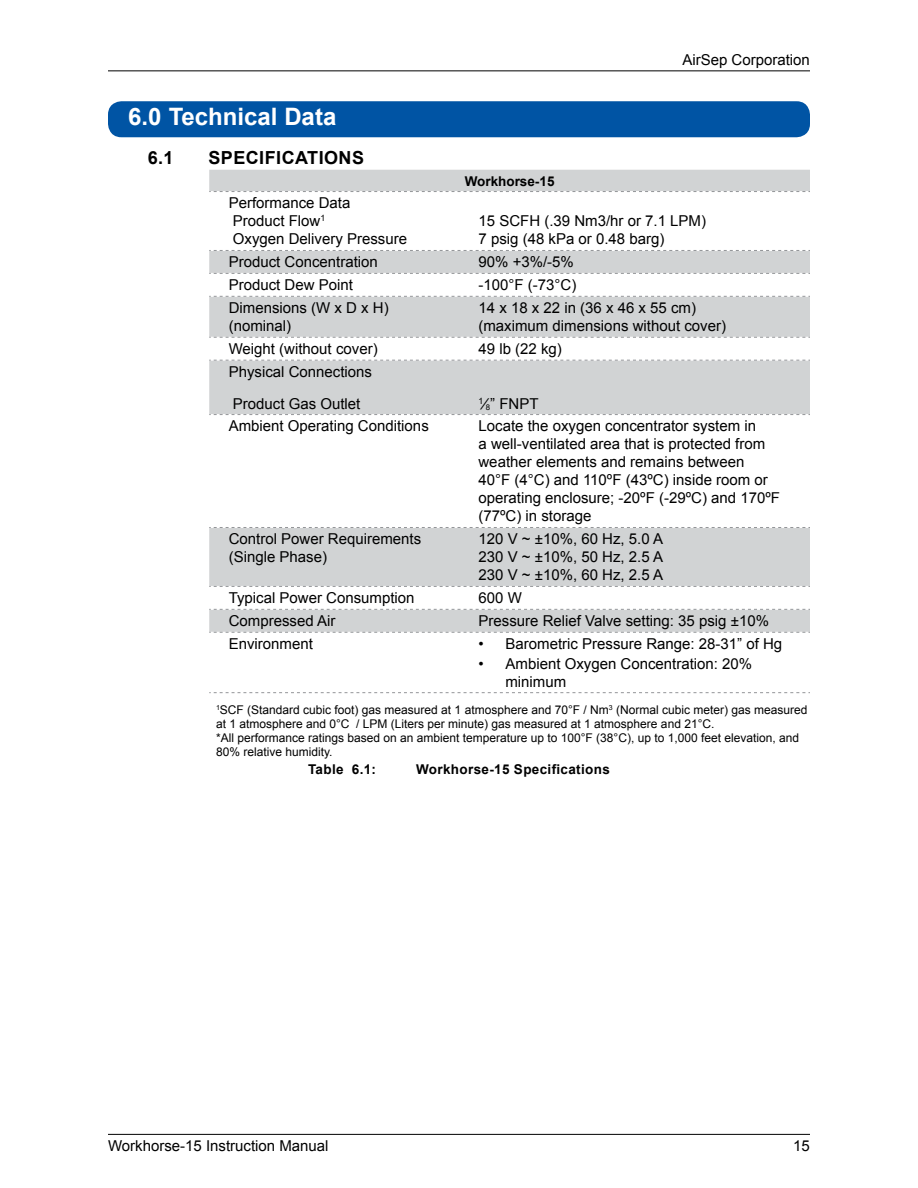
<style>
.page{position:relative;width:918px;height:1188px;background:#fff}
.page>*{position:absolute;margin:0;border:0;box-sizing:border-box;transform-origin:0 0}
.t1{font:700 24px "Arial";color:#fff}
.t2{font:700 18px "Arial";letter-spacing:.025em;color:#000}
.t3{font:15px/18px "Arial";color:#000}
.t4{font:700 13.5px "Arial";letter-spacing:.025em;color:#000}
.t5{font:700 13.5px "Arial";color:#000}
.t6{font:12px/14.1px "Arial";color:#000}
</style>
<div class="page">
<hr style="left:108px;top:1134px;width:702px;height:1px;background:#000">
<hr style="left:108px;top:70px;width:702px;height:1px;background:#000">
<div style="left:108px;top:101px;width:702px;height:36px;background:#0054a4;border-radius:14px"></div>
<svg style="left:209px;top:170px;width:601px;height:462px"></svg>
<svg style="left:209px;top:191px;width:601px;height:1px"></svg>
<svg style="left:209px;top:250px;width:601px;height:1px"></svg>
<svg style="left:209px;top:273px;width:601px;height:1px"></svg>
<svg style="left:209px;top:414px;width:601px;height:1px"></svg>
<svg style="left:209px;top:527px;width:601px;height:1px"></svg>
<svg style="left:209px;top:586px;width:601px;height:1px"></svg>
<svg style="left:209px;top:609px;width:601px;height:1px"></svg>
<svg style="left:209px;top:632px;width:601px;height:1px"></svg>
<svg style="left:209px;top:692px;width:601px;height:1px"></svg>
<svg style="left:209px;top:296px;width:601px;height:1px"></svg>
<svg style="left:209px;top:337px;width:601px;height:1px"></svg>
<svg style="left:209px;top:360px;width:601px;height:1px"></svg>
<h1 class="t1" style="left:128px;top:101px;width:210px">6.0 Technical Data</h1>
<p class="t2" style="left:148px;top:146px;width:27px">6.1</p>
<p class="t2" style="left:208px;top:146px;width:157px">SPECIFICATIONS</p>
<p class="t3" style="left:229px;top:194px;width:180px">Performance Data<br>Product Flow<sup>1<br></sup>Oxygen Delivery Pressure</p>
<p class="t5" style="left:465px;top:172px;width:91px">Workhorse-15</p>
<p class="t3" style="left:682px;top:51px;width:129px">AirSep Corporation</p>
<p class="t3" style="left:478px;top:212px;width:229px">15 SCFH (.39 Nm3/hr or 7.1 LPM)<br>7 psig (48 kPa or 0.48 barg)</p>
<p class="t3" style="left:229px;top:253px;width:151px">Product Concentration</p>
<p class="t3" style="left:478px;top:253px;width:97px">90% +3%/-5%</p>
<p class="t3" style="left:229px;top:276px;width:126px">Product Dew Point</p>
<p class="t3" style="left:478px;top:276px;width:99px">-100°F (-73°C)</p>
<p class="t3" style="left:229px;top:299px;width:162px">Dimensions (W x D x H) (nominal)</p>
<p class="t3" style="left:478px;top:299px;width:249px">14 x 18 x 22 in (36 x 46 x 55 cm) (maximum dimensions without cover)</p>
<p class="t3" style="left:229px;top:340px;width:150px">Weight (without cover)</p>
<p class="t3" style="left:478px;top:340px;width:85px">49 lb (22 kg)</p>
<p class="t3" style="left:229px;top:356px;width:145px;line-height:31.5px">Physical Connections<br>Product Gas Outlet</p>
<p class="t3" style="left:478px;top:394px;width:62px"><sup>1</sup>∕<sub>8</sub>” FNPT</p>
<p class="t3" style="left:229px;top:417px;width:202px">Ambient Operating Conditions</p>
<p class="t3" style="left:479px;top:417px;width:303px">Locate the oxygen concentrator system in<br>a well-ventilated area that is protected from weather elements and remains between<br>40°F (4°C) and 110ºF (43ºC) inside room or operating enclosure; -20ºF (-29ºC) and 170ºF (77ºC) in storage</p>
<p class="t3" style="left:229px;top:530px;width:194px">Control Power Requirements (Single Phase)</p>
<p class="t3" style="left:479px;top:530px;width:186px;text-align:justify">120 V ~ ±10%, 60 Hz, 5.0 A 230 V ~ ±10%, 50 Hz, 2.5 A 230 V ~ ±10%, 60 Hz, 2.5 A</p>
<p class="t3" style="left:229px;top:589px;width:187px">Typical Power Consumption</p>
<p class="t3" style="left:479px;top:589px;width:45px">600 W</p>
<p class="t3" style="left:229px;top:612px;width:108px">Compressed Air</p>
<p class="t3" style="left:479px;top:612px;width:292px">Pressure Relief Valve setting: 35 psig ±10%</p>
<p class="t3" style="left:229px;top:635px;width:86px">Environment</p>
<p class="t3" style="left:479px;top:635px;width:305px">• Barometric Pressure Range: 28-31” of Hg</p>
<p class="t3" style="left:506px;top:655px;width:248px;text-indent:-27px">• Ambient Oxygen Concentration: 20% minimum</p>
<p class="t6" style="left:216px;top:703px;width:593px"><sup>1</sup>SCF (Standard cubic foot) gas measured at 1 atmosphere and 70°F / Nm<sup>3</sup> (Normal cubic meter) gas measured at 1 atmosphere and 0°C / LPM (Liters per minute) gas measured at 1 atmosphere and 21°C.<br>*All performance ratings based on an ambient temperature up to 100°F (38°C), up to 1,000 feet elevation, and 80% relative humidity.</p>
<p class="t4" style="left:308px;top:761px;width:70px">Table 6.1:</p>
<p class="t4" style="left:416px;top:761px;width:195px">Workhorse-15 Specifications</p>
<p class="t3" style="left:108px;top:1137px;width:222px">Workhorse-15 Instruction Manual</p>
<p class="t3" style="left:793px;top:1137px;width:18px">15</p>
</div>
